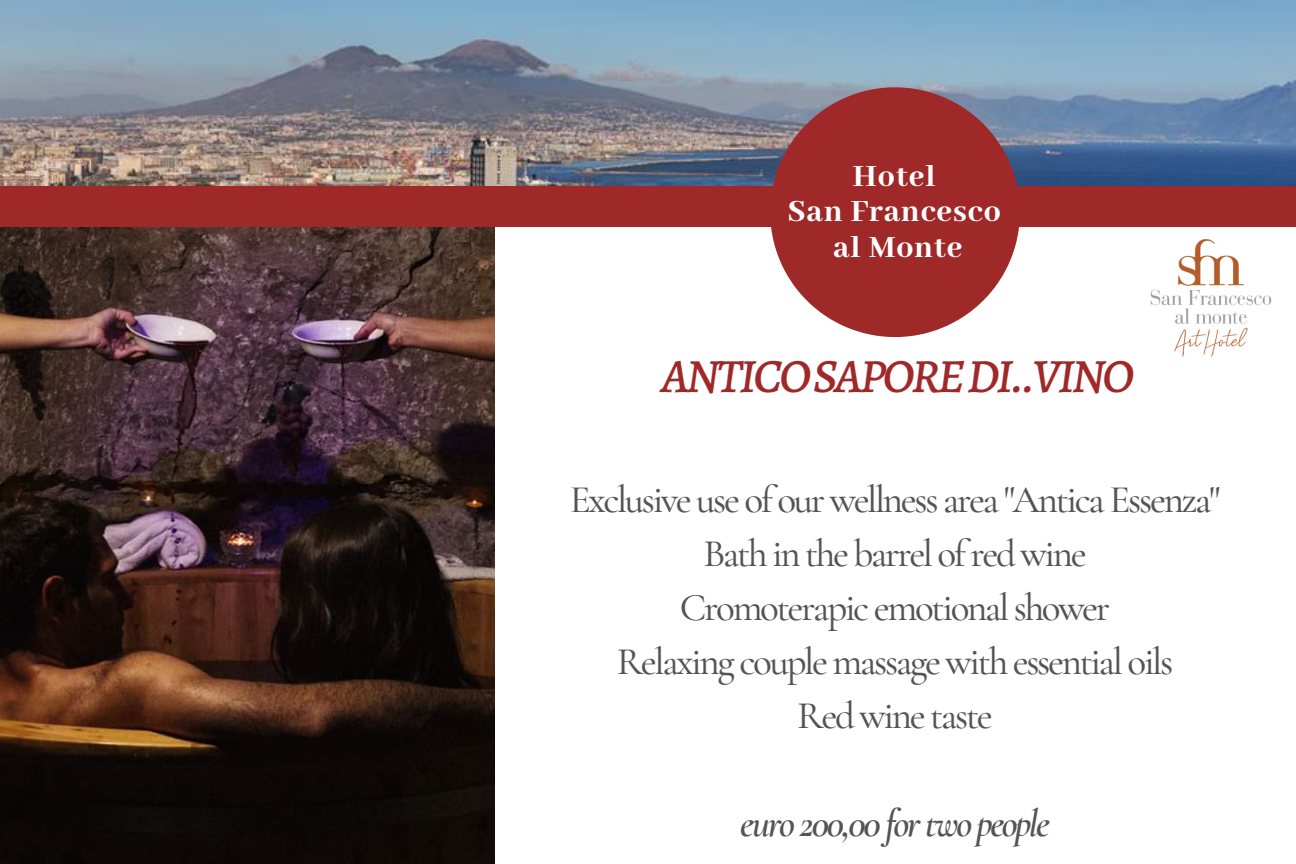
<style>
.page{position:relative;width:1296px;height:864px;background:#fff}
.page>*{position:absolute;margin:0;border:0;box-sizing:border-box;transform-origin:0 0}
.t1{font:italic 500 48px "Alegreya";letter-spacing:-.06em;color:#9f2929}
.t2{font:500 39px "Cormorant Garamond";letter-spacing:-.06em;color:#545454}
.t3{font:italic 600 39px "Cormorant Garamond";letter-spacing:-.06em;color:#545454}
.t4{font:800 33.6px "Abhaya Libre";letter-spacing:.03em;color:#fff}
</style>
<div class="page">
<img style="left:0;top:0;width:1296px;height:186px">
<div style="left:0;top:186px;width:1296px;height:41px;background:#9f2929"></div>
<svg style="left:770px;top:87px;width:250px;height:250px;fill:#9f2929"></svg>
<img style="left:1150px;top:239px;width:122px;height:118px">
<img style="left:0;top:228px;width:495px;height:636px">
<p class="t4" style="left:853px;top:158px;width:84px">Hotel</p>
<p class="t4" style="left:788px;top:193px;width:215px">San Francesco</p>
<p class="t4" style="left:833px;top:229px;width:131px">al Monte</p>
<p class="t1" style="left:661px;top:344px;width:474px">ANTICOSAPOREDI..VINO</p>
<p class="t2" style="left:570px;top:476px;width:652px">Exclusive use ofour wellness area "Antica Essenza"</p>
<p class="t2" style="left:703px;top:530px;width:385px">Bath in the barrel ofred wine</p>
<p class="t2" style="left:680px;top:584px;width:432px">Cromoterapic emotional shower</p>
<p class="t2" style="left:617px;top:638px;width:558px">Relaxing couple massage with essential oils</p>
<p class="t2" style="left:797px;top:692px;width:197px">Red wine taste</p>
<p class="t3" style="left:740px;top:800px;width:311px">euro 200,00 for two people</p>
</div>
